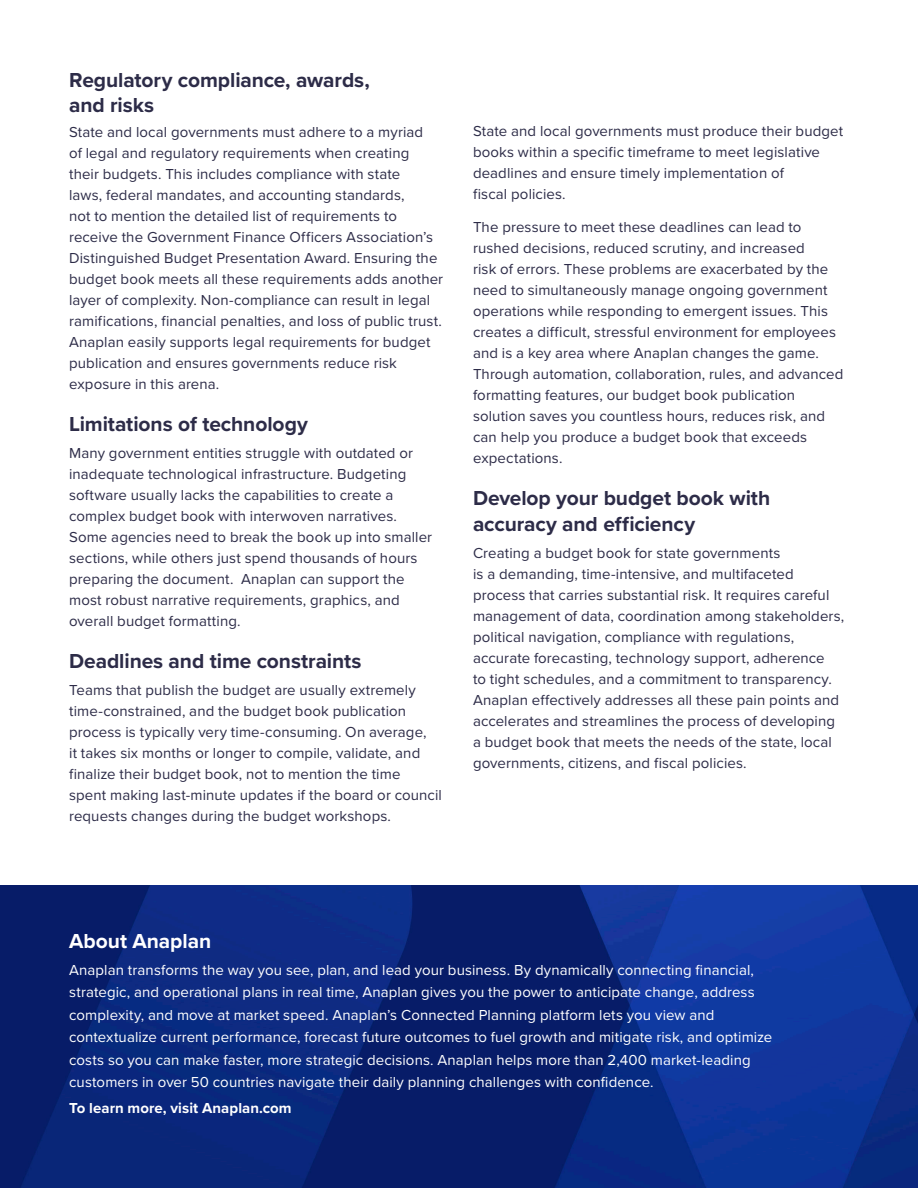
<style>
.page{position:relative;width:918px;height:1188px;background:#fff}
.page>*{position:absolute;margin:0;border:0;box-sizing:border-box;transform-origin:0 0}
.Bullets{font:700 21px/25.2px "Proxima Nova";letter-spacing:-.005em;color:#2d2c48}
.Body_Copy-small{font:700 21px "Proxima Nova";color:#fff}
.Bullets-2{font:15px/21px "Proxima Nova";letter-spacing:.005em;color:#2d2c48}
.Body_Copy-small-2{font:15px/22.5px "Proxima Nova";letter-spacing:.005em;color:#fff}
.Body_Copy-small-3{font:700 15px "Proxima Nova";letter-spacing:.005em;color:#fff}
</style>
<div class="page">
<img style="left:0;top:886px;width:918px;height:302px">
<p class="Bullets" style="left:69px;top:67px;width:302px">Regulatory compliance, awards, and risks</p>
<p class="Bullets-2" style="left:69px;top:121px;width:376px">State and local governments must adhere to a myriad<br>of legal and regulatory requirements when creating<br>their budgets. This includes compliance with state<br>laws, federal mandates, and accounting standards,<br>not to mention the detailed list of requirements to receive the Government Finance Officers Association’s Distinguished Budget Presentation Award. Ensuring the budget book meets all these requirements adds another layer of complexity. Non-compliance can result in legal ramifications, financial penalties, and loss of public trust.<br>Anaplan easily supports legal requirements for budget publication and ensures governments reduce risk exposure in this arena.</p>
<p class="Bullets" style="left:69px;top:411px;width:240px">Limitations of technology</p>
<p class="Bullets-2" style="left:69px;top:442px;width:365px">Many government entities struggle with outdated or inadequate technological infrastructure. Budgeting software usually lacks the capabilities to create a complex budget book with interwoven narratives.<br>Some agencies need to break the book up into smaller sections, while others just spend thousands of hours preparing the document. Anaplan can support the most robust narrative requirements, graphics, and overall budget formatting.</p>
<p class="Bullets" style="left:69px;top:648px;width:294px">Deadlines and time constraints</p>
<p class="Bullets-2" style="left:69px;top:679px;width:374px">Teams that publish the budget are usually extremely time-constrained, and the budget book publication process is typically very time-consuming. On average,<br>it takes six months or longer to compile, validate, and finalize their budget book, not to mention the time<br>spent making last-minute updates if the board or council requests changes during the budget workshops.</p>
<p class="Bullets-2" style="left:473px;top:120px;width:372px">State and local governments must produce their budget books within a specific timeframe to meet legislative deadlines and ensure timely implementation of<br>fiscal policies.</p>
<p class="Bullets-2" style="left:473px;top:216px;width:372px">The pressure to meet these deadlines can lead to rushed decisions, reduced scrutiny, and increased<br>risk of errors. These problems are exacerbated by the need to simultaneously manage ongoing government operations while responding to emergent issues. This creates a difficult, stressful environment for employees and is a key area where Anaplan changes the game.<br>Through automation, collaboration, rules, and advanced formatting features, our budget book publication solution saves you countless hours, reduces risk, and can help you produce a budget book that exceeds expectations.</p>
<p class="Bullets" style="left:473px;top:485px;width:299px">Develop your budget book with accuracy and efficiency</p>
<p class="Bullets-2" style="left:473px;top:541px;width:373px">Creating a budget book for state governments<br>is a demanding, time-intensive, and multifaceted process that carries substantial risk. It requires careful management of data, coordination among stakeholders, political navigation, compliance with regulations, accurate forecasting, technology support, adherence<br>to tight schedules, and a commitment to transparency.<br>Anaplan effectively addresses all these pain points and accelerates and streamlines the process of developing a budget book that meets the needs of the state, local governments, citizens, and fiscal policies.</p>
<p class="Body_Copy-small" style="left:69px;top:925px;width:144px">About Anaplan</p>
<p class="Body_Copy-small-2" style="left:69px;top:958px;width:705px">Anaplan transforms the way you see, plan, and lead your business. By dynamically connecting financial, strategic, and operational plans in real time, Anaplan gives you the power to anticipate change, address complexity, and move at market speed. Anaplan’s Connected Planning platform lets you view and contextualize current performance, forecast future outcomes to fuel growth and mitigate risk, and optimize costs so you can make faster, more strategic decisions. Anaplan helps more than 2,400 market-leading customers in over 50 countries navigate their daily planning challenges with confidence.</p>
<p class="Body_Copy-small-3" style="left:69px;top:1097px;width:224px">To learn more, visit Anaplan.com</p>
</div>
